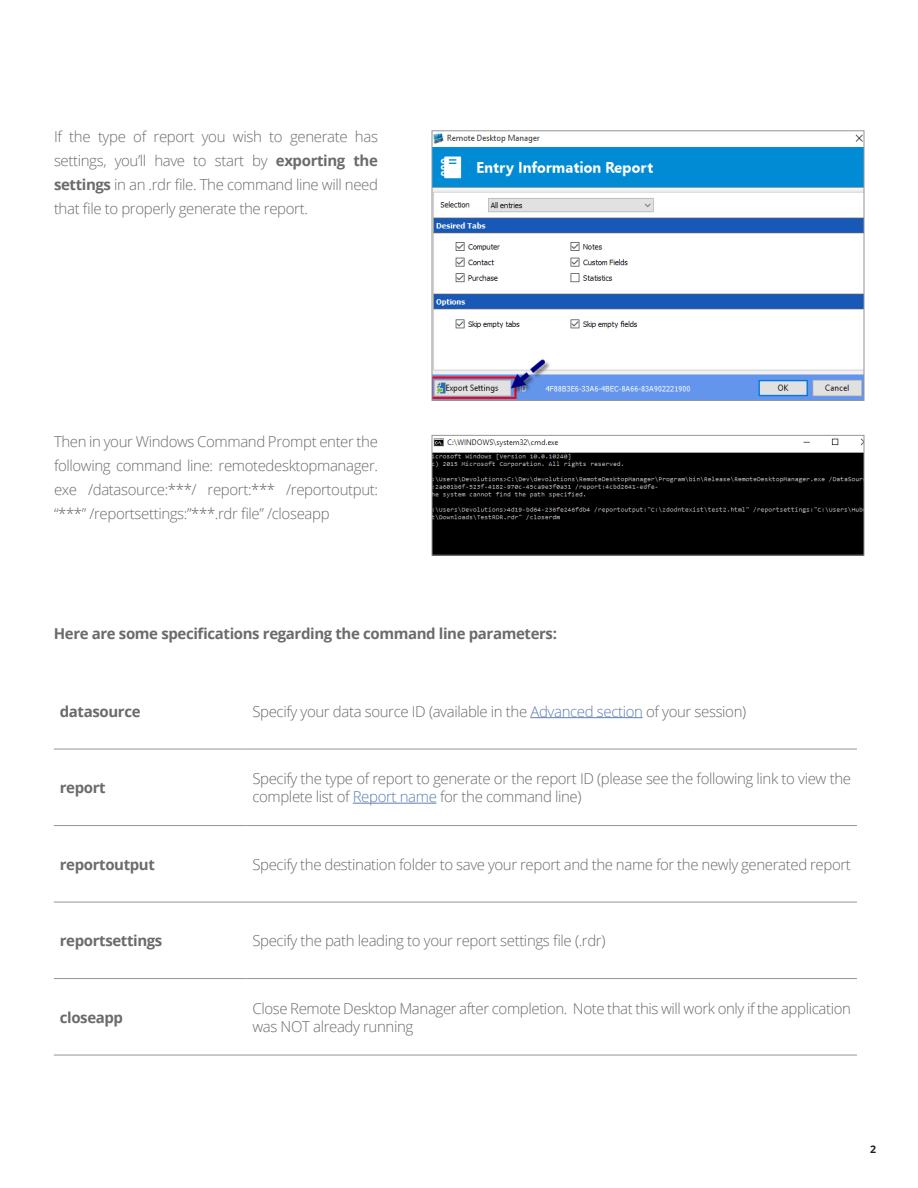
<style>
.page{position:relative;width:918px;height:1188px;background:#fff}
.page>*{position:absolute;margin:0;border:0;box-sizing:border-box;transform-origin:0 0}
.t1{font:300 15px/24px "Open Sans";letter-spacing:-.025em;color:#6b6b6e;text-align:justify}
.t2{font:700 15px "Open Sans";letter-spacing:-.025em;color:#6b6b6e}
.t3{font:700 10.5px "Open Sans";color:#231f20}
.s1{font-weight:700}
.s2{color:#5e7db4}
</style>
<div class="page">
<img style="left:434px;top:133px;width:428px;height:266px">
<div style="left:432px;top:130px;width:432px;height:271px;border:1px solid #939598"></div>
<img style="left:434px;top:438px;width:428px;height:116px">
<div style="left:432px;top:435px;width:432px;height:121px;border:1px solid #939598"></div>
<hr style="left:54px;top:749px;width:192px;height:1px;background:#939598">
<hr style="left:246px;top:749px;width:611px;height:1px;background:#939598">
<hr style="left:54px;top:825px;width:192px;height:1px;background:#939598">
<hr style="left:246px;top:825px;width:611px;height:1px;background:#939598">
<hr style="left:54px;top:902px;width:192px;height:1px;background:#939598">
<hr style="left:246px;top:902px;width:611px;height:1px;background:#939598">
<hr style="left:54px;top:978px;width:192px;height:1px;background:#939598">
<hr style="left:246px;top:978px;width:611px;height:1px;background:#939598">
<hr style="left:54px;top:1055px;width:192px;height:1px;background:#939598">
<hr style="left:246px;top:1055px;width:611px;height:1px;background:#939598">
<hr style="left:530px;top:717px;width:113px;height:1px;background:#5e7db4">
<hr style="left:353px;top:803px;width:84px;height:1px;background:#5e7db4">
<p class="t1" style="left:54px;top:124px;width:326px">If the type of report you wish to generate has settings, you’ll have to start by <span class="s1">exporting the settings</span> in an .rdr file. The command line will need that file to properly generate the report.</p>
<p class="t1" style="left:54px;top:429px;width:326px">Then in your Windows Command Prompt enter the following command line: remotedesktopmanager. exe /datasource:***/ report:*** /reportoutput: “***” /reportsettings:”***.rdr file” /closeapp</p>
<p class="t2" style="left:54px;top:623px;width:505px">Here are some specifications regarding the command line parameters:</p>
<p class="t2" style="left:60px;top:701px;width:82px">datasource</p>
<p class="t1" style="left:252px;top:699px;width:495px">Specify your data source ID (available in the <span class="s2">Advanced section</span> of your session)</p>
<p class="t2" style="left:60px;top:777px;width:47px">report</p>
<p class="t1" style="left:252px;top:769px;width:600px;line-height:18px">Specify the type of report to generate or the report ID (please see the following link to view the complete list of <span class="s2">Report name</span> for the command line)</p>
<p class="t2" style="left:60px;top:854px;width:97px">reportoutput</p>
<p class="t1" style="left:252px;top:852px;width:600px">Specify the destination folder to save your report and the name for the newly generated report</p>
<p class="t2" style="left:60px;top:930px;width:104px">reportsettings</p>
<p class="t1" style="left:252px;top:928px;width:355px">Specify the path leading to your report settings file (.rdr)</p>
<p class="t2" style="left:60px;top:1007px;width:65px">closeapp</p>
<p class="t1" style="left:252px;top:999px;width:600px;line-height:18px">Close Remote Desktop Manager after completion. Note that this will work only if the application was NOT already running</p>
<p class="t3" style="left:870px;top:1141px;width:7px">2</p>
</div>
